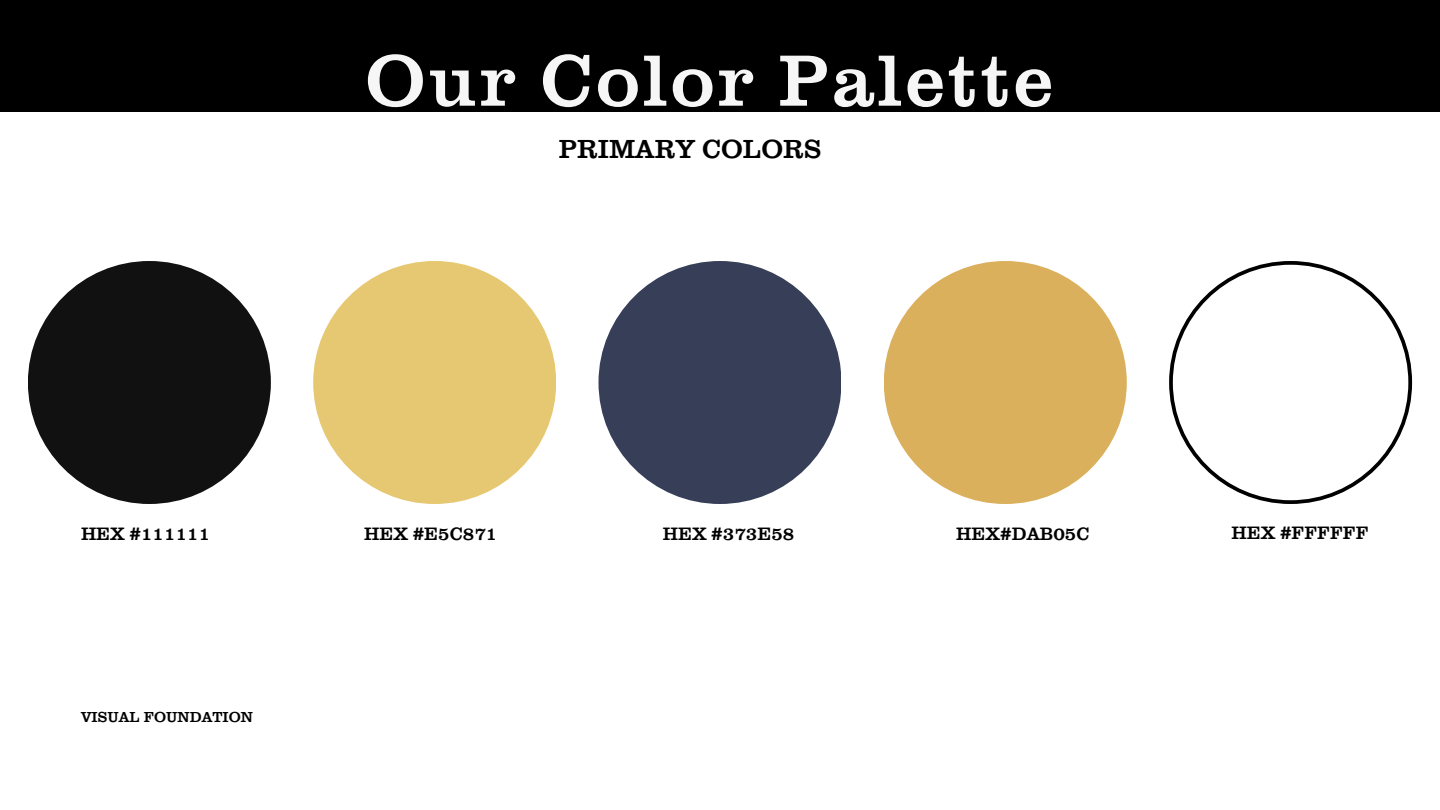
<style>
.page{position:relative;width:1440px;height:810px;background:#000}
.page>*{position:absolute;margin:0;border:0;box-sizing:border-box;transform-origin:0 0}
.t1{font:75px "Clarendon URW";letter-spacing:.035em;color:#f6f6f6}
.t2{font:27.1px "Clarendon URW";color:#000}
.t3{font:18.6px "Clarendon URW";color:#000}
.t4{font:15px "Clarendon URW";color:#000}
</style>
<div class="page">
<div style="left:0;top:113px;width:1440px;height:697px;background:#fff"></div>
<div style="left:28px;top:261px;width:243px;height:243px;background:#111;border-radius:50%"></div>
<div style="left:313px;top:261px;width:243px;height:243px;background:#e5c871;border-radius:50%"></div>
<div style="left:598px;top:261px;width:244px;height:243px;background:#373e58;border-radius:50%"></div>
<div style="left:884px;top:261px;width:243px;height:243px;background:#dbb05c;border-radius:50%"></div>
<svg style="left:1169px;top:261px;width:243px;height:243px"></svg>
<h2 class="t1" style="left:365px;top:56px;width:690px">Our Color Palette</h2>
<h3 class="t2" style="left:559px;top:140px;width:264px">PRIMARY COLORS</h3>
<h3 class="t3" style="left:81px;top:528px;width:131px">HEX #111111</h3>
<h3 class="t3" style="left:364px;top:528px;width:135px">HEX #E5C871</h3>
<h3 class="t3" style="left:663px;top:528px;width:133px">HEX #373E58</h3>
<h3 class="t3" style="left:956px;top:528px;width:135px">HEX#DAB05C</h3>
<p class="t3" style="left:1232px;top:527px;width:139px">HEX #FFFFFF</p>
<h1 class="t4" style="left:81px;top:712px;width:174px">VISUAL FOUNDATION</h1>
</div>
